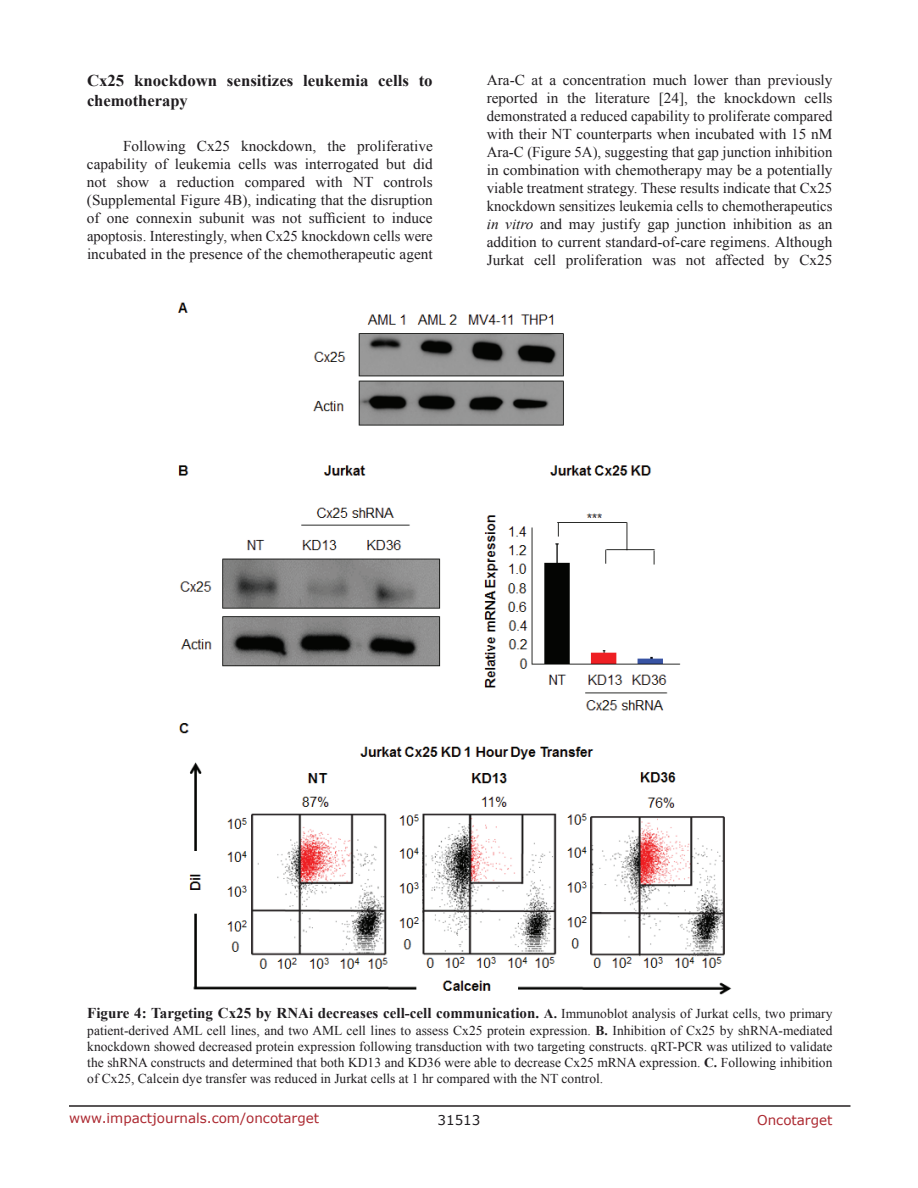
<style>
.page{position:relative;width:918px;height:1188px;background:#fff}
.page>*{position:absolute;margin:0;border:0;box-sizing:border-box;transform-origin:0 0}
.t1{font:700 16.5px/19.8px "Times New Roman";color:#201d20}
.t2{font:15px/18px "Times New Roman";color:#201d20;text-align:justify}
.t3{font:700 15px "Times New Roman";color:#201d20}
.t4{font:13.5px/16.2px "Times New Roman";color:#201d20;text-align:justify}
.t5{font:13.5px "Verdana";color:#ac2830}
.t6{font:13.5px "Verdana";color:#201d20}
.s1{font-style:italic}
.s2{font-size:13.5px}
.s3{font-weight:400;font-size:13.5px}
.s4{font-weight:700}
</style>
<div class="page">
<hr style="left:69px;top:1105px;width:781px;height:2px;background:#231f20">
<img style="left:177px;top:302px;width:555px;height:693px">
<p class="t1" style="left:87px;top:70px;width:347px">Cx25 knockdown sensitizes leukemia cells to chemotherapy</p>
<p class="t2" style="left:87px;top:137px;width:347px;text-indent:36px">Following Cx25 knockdown, the proliferative capability of leukemia cells was interrogated but did not show a reduction compared with NT controls (Supplemental Figure 4B), indicating that the disruption of one connexin subunit was not sufficient to induce apoptosis. Interestingly, when Cx25 knockdown cells were incubated in the presence of the chemotherapeutic agent</p>
<p class="t2" style="left:487px;top:71px;width:347px">Ara-C at a concentration much lower than previously reported in the literature [24], the knockdown cells demonstrated a reduced capability to proliferate compared with their NT counterparts when incubated with 15 nM Ara-C (Figure 5A), suggesting that gap junction inhibition in combination with chemotherapy may be a potentially viable treatment strategy. These results indicate that Cx25 knockdown sensitizes leukemia cells to chemotherapeutics <span class="s1">in vitro</span> and may justify gap junction inhibition as an addition to current standard-of-care regimens. Although Jurkat cell proliferation was not affected by Cx25</p>
<p class="t3" style="left:87px;top:1003px;width:747px">Figure 4: Targeting Cx25 by RNAi decreases cell-cell communication. <span class="s2">A.</span> <span class="s3">Immunoblot analysis of Jurkat cells, two primary</span></p>
<p class="t4" style="left:87px;top:1022px;width:747px">patient-derived AML cell lines, and two AML cell lines to assess Cx25 protein expression. <span class="s4">B.</span> Inhibition of Cx25 by shRNA-mediated knockdown showed decreased protein expression following transduction with two targeting constructs. qRT-PCR was utilized to validate the shRNA constructs and determined that both KD13 and KD36 were able to decrease Cx25 mRNA expression. <span class="s4">C.</span> Following inhibition of Cx25, Calcein dye transfer was reduced in Jurkat cells at 1 hr compared with the NT control.</p>
<p class="t5" style="left:69px;top:1109px;width:252px">www.impactjournals.com/oncotarget</p>
<p class="t6" style="left:438px;top:1111px;width:44px">31513</p>
<p class="t5" style="left:757px;top:1111px;width:77px">Oncotarget</p>
</div>
